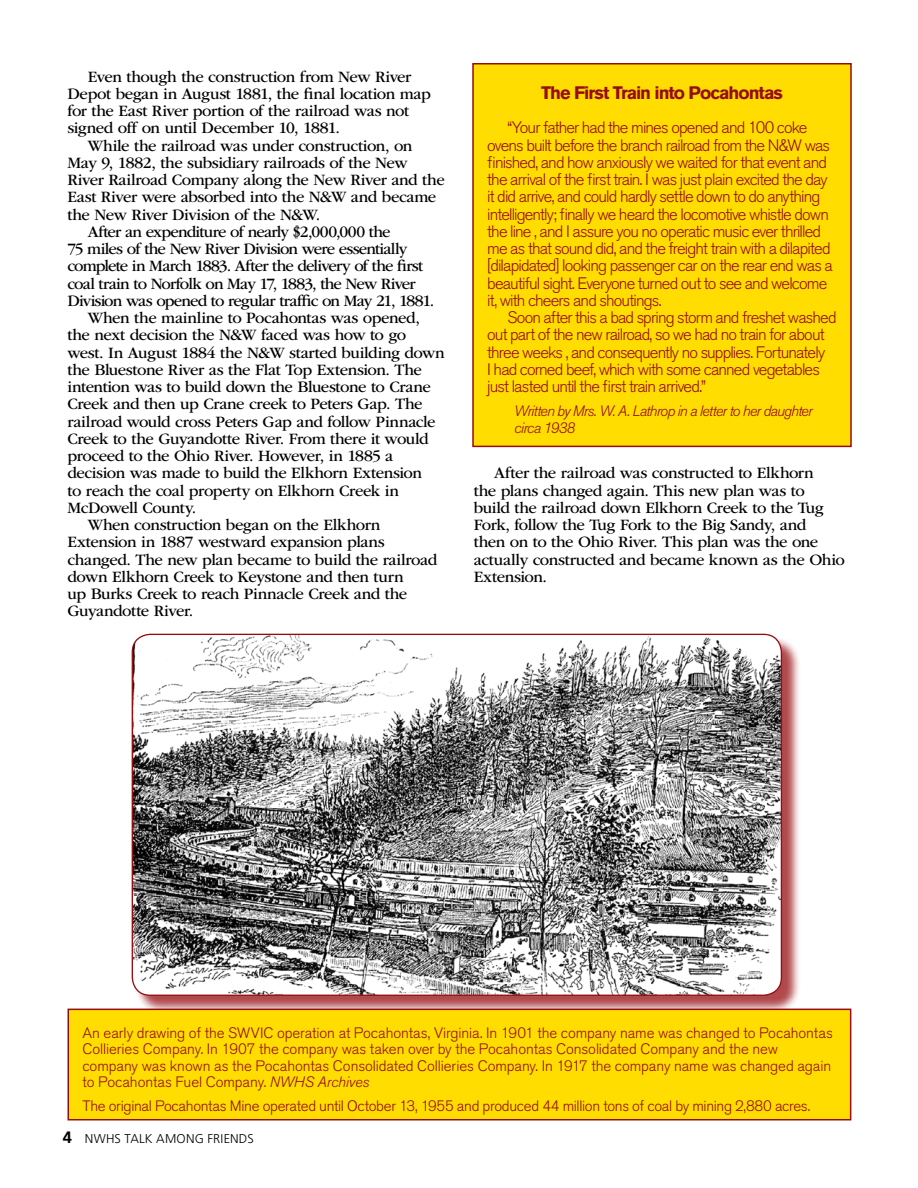
<style>
.page{position:relative;width:918px;height:1188px;background:#fff}
.page>*{position:absolute;margin:0;border:0;box-sizing:border-box;transform-origin:0 0}
.t1{font:700 18px "Akzidenz Grotesk Pro";letter-spacing:-.055em;color:#960c10}
.t2{font:16.5px/17.2px "ITC Garamond Std";letter-spacing:-.03em;color:#000}
.t3{font:300 16.5px/17.2px "Akzidenz Grotesk Pro";letter-spacing:-.05em;color:#960c10}
.t4{font:16.5px "ITC Garamond Std";letter-spacing:-.05em;color:#000}
.t5{font:16.5px "ITC Garamond Std";letter-spacing:-.055em;color:#000}
.t6{font:300 15px/16.5px "Akzidenz Grotesk Pro";letter-spacing:-.01em;color:#960c10}
.t7{font:italic 300 15px/17.1px "Akzidenz Grotesk Pro";letter-spacing:-.045em;color:#960c10}
.t8{font:300 12.75px "Frutiger";letter-spacing:.02em;color:#000}
.s1{font-style:italic}
.s2{font-weight:700;font-size:16.5px}
</style>
<div class="page">
<div style="left:134px;top:636px;width:667px;height:378px;background:#960c10;opacity:.75"></div>
<img style="left:132px;top:634px;width:649px;height:361px">
<div style="left:473px;top:64px;width:378px;height:382px;background:#fd0"></div>
<div style="left:472px;top:63px;width:380px;height:384px;border:2px solid #960c10"></div>
<div style="left:68px;top:1009px;width:783px;height:111px;background:#fd0"></div>
<div style="left:68px;top:1009px;width:783px;height:111px;border:2px solid #960c10"></div>
<p class="t2" style="left:68px;top:68px;width:365px;text-indent:20px">Even though the construction from New River Depot began in August 1881, the final location map for the East River portion of the railroad was not signed off on until December 10, 1881.</p>
<p class="t2" style="left:88px;top:137px;width:326px">While the railroad was under construction, on</p>
<p class="t2" style="left:68px;top:154px;width:342px">May 9, 1882, the subsidiary railroads of the New</p>
<p class="t2" style="left:68px;top:172px;width:379px">River Railroad Company along the New River and the</p>
<p class="t2" style="left:68px;top:189px;width:370px">East River were absorbed into the N&amp;W and became</p>
<p class="t2" style="left:68px;top:206px;width:254px">the New River Division of the N&amp;W.</p>
<p class="t2" style="left:88px;top:223px;width:304px">After an expenditure of nearly $2,000,000 the</p>
<p class="t4" style="left:68px;top:240px;width:341px">75 miles of the New River Division were essentially</p>
<p class="t5" style="left:68px;top:257px;width:357px">complete in March 1883. After the delivery of the first</p>
<p class="t5" style="left:68px;top:274px;width:350px">coal train to Norfolk on May 17, 1883, the New River</p>
<p class="t4" style="left:68px;top:292px;width:368px">Division was opened to regular traffic on May 21, 1881.</p>
<p class="t2" style="left:88px;top:309px;width:334px">When the mainline to Pocahontas was opened,</p>
<p class="t2" style="left:68px;top:327px;width:340px">the next decision the N&amp;W faced was how to go</p>
<p class="t2" style="left:68px;top:344px;width:379px">west. In August 1884 the N&amp;W started building down</p>
<p class="t2" style="left:68px;top:361px;width:356px">the Bluestone River as the Flat Top Extension. The</p>
<p class="t2" style="left:68px;top:378px;width:365px">intention was to build down the Bluestone to Crane</p>
<p class="t2" style="left:68px;top:396px;width:357px">Creek and then up Crane creek to Peters Gap. The</p>
<p class="t2" style="left:68px;top:413px;width:370px">railroad would cross Peters Gap and follow Pinnacle</p>
<p class="t2" style="left:68px;top:430px;width:363px">Creek to the Guyandotte River. From there it would</p>
<p class="t2" style="left:68px;top:447px;width:327px">proceed to the Ohio River. However, in 1885 a</p>
<p class="t2" style="left:68px;top:465px;width:356px">decision was made to build the Elkhorn Extension</p>
<p class="t2" style="left:68px;top:482px;width:333px">to reach the coal property on Elkhorn Creek in</p>
<p class="t2" style="left:68px;top:499px;width:130px">McDowell County.</p>
<p class="t2" style="left:88px;top:516px;width:294px">When construction began on the Elkhorn</p>
<p class="t2" style="left:68px;top:534px;width:319px">Extension in 1887 westward expansion plans</p>
<p class="t2" style="left:68px;top:551px;width:371px">changed. The new plan became to build the railroad</p>
<p class="t2" style="left:68px;top:568px;width:338px">down Elkhorn Creek to Keystone and then turn</p>
<p class="t2" style="left:68px;top:585px;width:341px">up Burks Creek to reach Pinnacle Creek and the</p>
<p class="t2" style="left:68px;top:603px;width:128px">Guyandotte River.</p>
<p class="t1" style="left:541px;top:81px;width:243px">The First Train into Pocahontas</p>
<p class="t3" style="left:487px;top:119px;width:347px;text-indent:20px">“Your father had the mines opened and 100 coke ovens built before the branch railroad from the N&amp;W was finished, and how anxiously we waited for that event and the arrival of the first train. I was just plain excited the day it did arrive, and could hardly settle down to do anything intelligently; finally we heard the locomotive whistle down the line , and I assure you no operatic music ever thrilled me as that sound did, and the freight train with a dilapited [dilapidated] looking passenger car on the rear end was a beautiful sight. Everyone turned out to see and welcome it, with cheers and shoutings.</p>
<p class="t3" style="left:487px;top:309px;width:351px;text-indent:20px">Soon after this a bad spring storm and freshet washed out part of the new railroad, so we had no train for about three weeks , and consequently no supplies. Fortunately<br>I had corned beef, which with some canned vegetables just lasted until the first train arrived.”</p>
<p class="t7" style="left:514px;top:402px;width:300px">Written by Mrs. W. A. Lathrop in a letter to her daughter circa 1938</p>
<p class="t2" style="left:474px;top:465px;width:373px;text-indent:20px">After the railroad was constructed to Elkhorn<br>the plans changed again. This new plan was to build the railroad down Elkhorn Creek to the Tug Fork, follow the Tug Fork to the Big Sandy, and<br>then on to the Ohio River. This plan was the one actually constructed and became known as the Ohio Extension.</p>
<p class="t6" style="left:82px;top:1024px;width:752px">An early drawing of the SWVIC operation at Pocahontas, Virginia. In 1901 the company name was changed to Pocahontas Collieries Company. In 1907 the company was taken over by the Pocahontas Consolidated Company and the new company was known as the Pocahontas Consolidated Collieries Company. In 1917 the company name was changed again to Pocahontas Fuel Company. <span class="s1">NWHS Archives</span></p>
<p class="t6" style="left:82px;top:1097px;width:729px">The original Pocahontas Mine operated until October 13, 1955 and produced 44 million tons of coal by mining 2,880 acres.</p>
<p class="t8" style="left:63px;top:1131px;width:192px"><span class="s2">4</span> NWHS TALK AMONG FRIENDS</p>
</div>
